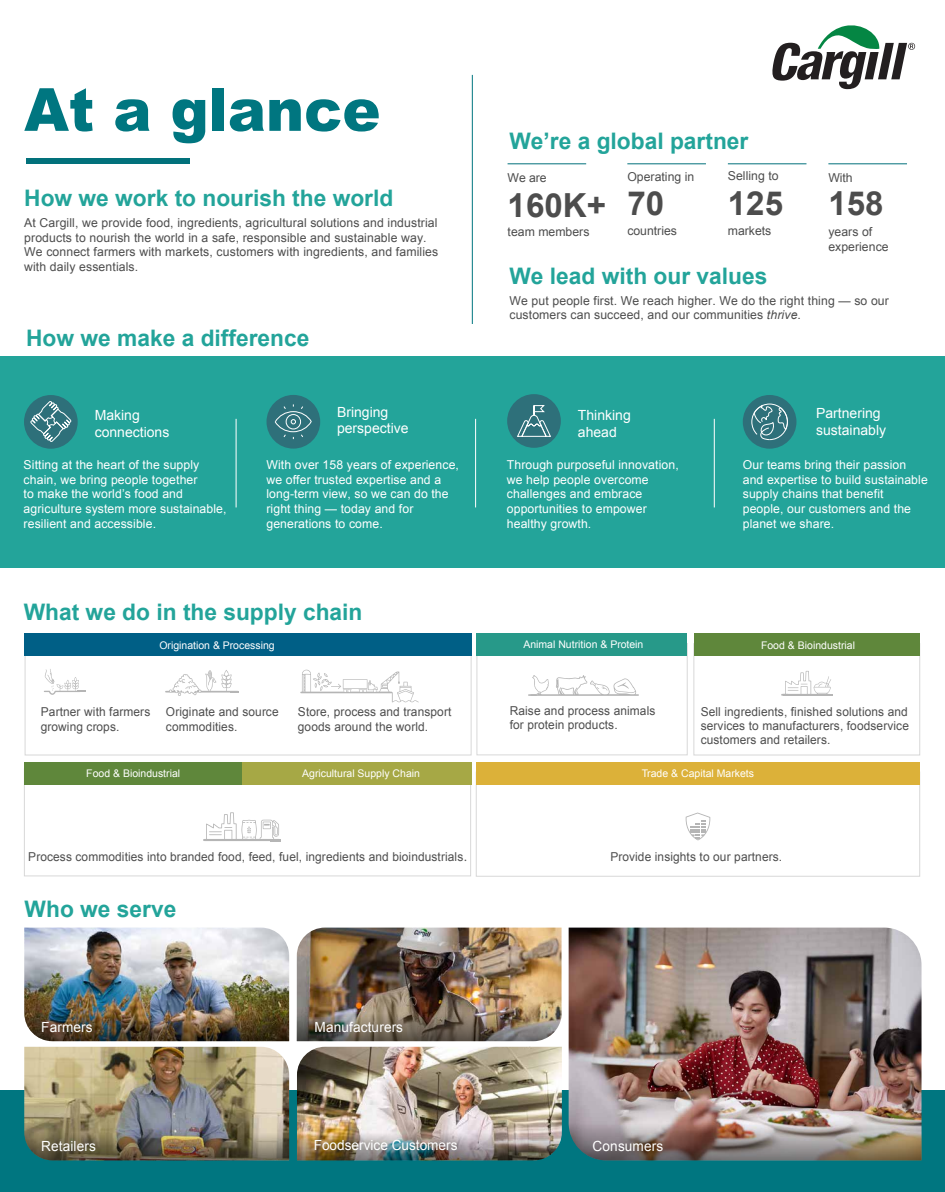
<style>
.page{position:relative;width:945px;height:1192px;background:#fff}
.page>*{position:absolute;margin:0;border:0;box-sizing:border-box;transform-origin:0 0}
.t1{font:900 59.5px "Arial";color:#007680;scale:.96 1}
.t2{font:700 33.16px "Arial";color:#4d4d4d}
.t3{font:700 22.75px "Arial";color:#23a49a}
.t4{font:14px/16.8px "Arial";color:#fff}
.t5{font:12.25px/14.7px "Arial";letter-spacing:.01em;color:#4d4d4d}
.t6{font:12.25px/14.7px "Arial";letter-spacing:.01em;color:#fff}
.t7{font:10.5px "Arial";color:#fff}
.s1{font-style:italic}
.s2{font-family:"Koz Go Pr 6 N"}
</style>
<div class="page">
<div style="left:26px;top:158px;width:164px;height:6px;background:#02717b"></div>
<hr style="left:508px;top:163px;width:78px;height:1px;background:#02717b">
<hr style="left:627px;top:163px;width:79px;height:1px;background:#02717b">
<hr style="left:728px;top:163px;width:78px;height:1px;background:#02717b">
<hr style="left:828px;top:163px;width:79px;height:1px;background:#02717b">
<hr style="left:472px;top:75px;width:1px;height:249px;background:#007680">
<div style="left:0;top:1090px;width:945px;height:102px;background:#007680"></div>
<div style="left:0;top:356px;width:945px;height:212px;background:#23a49a"></div>
<div style="left:24px;top:395px;width:54px;height:54px;background:#2e707a;border-radius:50%"></div>
<svg style="left:30px;top:401px;width:42px;height:41px"></svg>
<div style="left:507px;top:394px;width:54px;height:54px;background:#2e707a;border-radius:50%"></div>
<svg style="left:517px;top:405px;width:34px;height:32px"></svg>
<div style="left:743px;top:395px;width:53px;height:54px;background:#2e707a;border-radius:50%"></div>
<svg style="left:751px;top:403px;width:37px;height:37px"></svg>
<img style="left:24px;top:928px;width:265px;height:85px">
<img style="left:24px;top:1047px;width:265px;height:85px">
<img style="left:297px;top:928px;width:265px;height:85px">
<img style="left:569px;top:928px;width:353px;height:194px">
<img style="left:297px;top:1047px;width:265px;height:85px">
<div style="left:25px;top:643px;width:447px;height:112px;border:1px solid #b5b5b5"></div>
<svg style="left:300px;top:670px;width:119px;height:32px"></svg>
<svg style="left:44px;top:669px;width:42px;height:26px"></svg>
<svg style="left:165px;top:670px;width:74px;height:26px"></svg>
<svg style="left:528px;top:675px;width:111px;height:21px"></svg>
<hr style="left:783px;top:694px;width:49px;height:2px;background:#b5b5b5">
<svg style="left:781px;top:671px;width:50px;height:25px"></svg>
<div style="left:24px;top:634px;width:448px;height:22px;background:#005f86"></div>
<div style="left:476px;top:643px;width:212px;height:112px;border:1px solid #b5b5b5"></div>
<div style="left:476px;top:634px;width:211px;height:22px;background:#279989"></div>
<div style="left:693px;top:643px;width:227px;height:112px;border:1px solid #b5b5b5"></div>
<div style="left:694px;top:634px;width:226px;height:22px;background:#5f873b"></div>
<div style="left:24px;top:768px;width:447px;height:108px;border:1px solid #b5b5b5"></div>
<svg style="left:203px;top:812px;width:78px;height:29px"></svg>
<div style="left:24px;top:762px;width:245px;height:22px;background:#5f873b"></div>
<div style="left:242px;top:762px;width:229px;height:22px;background:#a6a845"></div>
<svg style="left:686px;top:812px;width:24px;height:28px"></svg>
<div style="left:476px;top:772px;width:444px;height:105px;border:1px solid #b5b5b5"></div>
<div style="left:476px;top:762px;width:444px;height:23px;background:#dcb139"></div>
<hr style="left:236px;top:419px;width:1px;height:88px;background:#fff">
<hr style="left:475px;top:419px;width:1px;height:88px;background:#fff">
<hr style="left:714px;top:419px;width:1px;height:88px;background:#fff">
<img style="left:24px;top:1132px;width:265px;height:28px">
<img style="left:24px;top:1013px;width:265px;height:28px">
<img style="left:297px;top:1013px;width:265px;height:28px">
<svg style="left:297px;top:1132px;width:265px;height:28px"></svg>
<img style="left:298px;top:1123px;width:174px;height:38px">
<img style="left:569px;top:1122px;width:353px;height:38px">
<div style="left:267px;top:395px;width:53px;height:54px;background:#2e707a;border-radius:50%"></div>
<svg style="left:274px;top:404px;width:38px;height:35px"></svg>
<svg style="left:772px;top:25px;width:143px;height:64px"></svg>
<h1 class="t1" style="left:24px;top:66px;width:373px">At a glance</h1>
<h3 class="t3" style="left:24px;top:183px;width:371px">How we work to nourish the world</h3>
<p class="t5" style="left:24px;top:216px;width:416px">At Cargill, we provide food, ingredients, agricultural solutions and industrial products to nourish the world in a safe, responsible and sustainable way.<br>We connect farmers with markets, customers with ingredients, and families with daily essentials.</p>
<h3 class="t3" style="left:26px;top:323px;width:285px">How we make a difference</h3>
<p class="t4" style="left:337px;top:403px;width:73px">Bringing perspective</p>
<p class="t4" style="left:95px;top:407px;width:76px">Making connections</p>
<p class="t6" style="left:24px;top:457px;width:204px">Sitting at the heart of the supply chain, we bring people together<br>to make the world’s food and agriculture system more sustainable, resilient and accessible.</p>
<p class="t6" style="left:266px;top:457px;width:194px">With over 158 years of experience, we offer trusted expertise and a long-term view, so we can do the right thing — today and for generations to come.</p>
<p class="t5" style="left:141px;top:512px;width:6px">-</p>
<h3 class="t3" style="left:24px;top:597px;width:340px">What we do in the supply chain</h3>
<p class="t7" style="left:159px;top:639px;width:117px">Origination &amp; Processing</p>
<h3 class="t3" style="left:509px;top:126px;width:240px">We’re a global partner</h3>
<p class="t5" style="left:508px;top:170px;width:41px">We are</p>
<p class="t5" style="left:627px;top:169px;width:69px">Operating in</p>
<p class="t5" style="left:728px;top:169px;width:52px">Selling to</p>
<p class="t5" style="left:828px;top:170px;width:26px">With</p>
<h2 class="t2" style="left:508px;top:184px;width:100px">160K+</h2>
<p class="t5" style="left:508px;top:224px;width:83px">team members</p>
<h2 class="t2" style="left:627px;top:182px;width:38px">70</h2>
<p class="t5" style="left:627px;top:224px;width:51px">countries</p>
<h2 class="t2" style="left:728px;top:182px;width:57px">125</h2>
<p class="t5" style="left:728px;top:224px;width:45px">markets</p>
<h2 class="t2" style="left:828px;top:181px;width:57px">158</h2>
<p class="t5" style="left:828px;top:225px;width:62px">years of experience</p>
<h3 class="t3" style="left:509px;top:261px;width:259px">We lead with our values</h3>
<p class="t5" style="left:509px;top:293px;width:381px">We put people first. We reach higher. We do the right thing — so our customers can succeed, and our communities <span class="s1">thrive</span>.</p>
<p class="t4" style="left:578px;top:407px;width:54px">Thinking ahead</p>
<p class="t6" style="left:507px;top:457px;width:173px">Through purposeful innovation, we help people overcome challenges and embrace opportunities to empower healthy growth.</p>
<p class="t4" style="left:816px;top:405px;width:72px">Partnering sustainably</p>
<p class="t6" style="left:743px;top:457px;width:187px">Our teams bring their passion and expertise to build sustainable supply chains that benefit<br>people, our customers and the planet we share.</p>
<p class="t7" style="left:523px;top:637px;width:122px">Animal Nutrition &amp; Protein</p>
<p class="t7" style="left:761px;top:639px;width:95px">Food &amp; Bioindustrial</p>
<p class="t5" style="left:510px;top:704px;width:147px;line-height:14.3px">Raise and process animals for protein products.</p>
<p class="t5" style="left:41px;top:705px;width:111px">Partner with farmers growing crops.</p>
<p class="t5" style="left:166px;top:705px;width:114px">Originate and source commodities.</p>
<p class="t5" style="left:701px;top:704px;width:210px;line-height:14.3px;text-align:justify">Sell ingredients, finished solutions and services to manufacturers, foodservice customers and retailers.</p>
<p class="t5" style="left:298px;top:705px;width:155px;line-height:14.3px">Store, process and transport goods around the world.</p>
<p class="t7" style="left:86px;top:766px;width:95px">Food &amp; Bioindustrial</p>
<p class="t7" style="left:302px;top:766px;width:119px">Agricultural Supply Chain</p>
<p class="t5" style="left:28px;top:850px;width:440px">Process commodities into branded food, feed, fuel, ingredients and bioindustrials<span class="s2">.</span></p>
<h3 class="t3" style="left:25px;top:894px;width:153px">Who we serve</h3>
<p class="t4" style="left:41px;top:1019px;width:53px">Farmers</p>
<p class="t4" style="left:315px;top:1019px;width:90px">Manufacturers</p>
<p class="t7" style="left:642px;top:766px;width:114px">Trade &amp; Capital Markets</p>
<p class="t5" style="left:610px;top:850px;width:173px">Provide insights to our partners.</p>
<p class="t4" style="left:41px;top:1138px;width:56px">Retailers</p>
<p class="t4" style="left:314px;top:1137px;width:145px">Foodservice Customers</p>
<p class="t4" style="left:593px;top:1138px;width:72px">Consumers</p>
</div>
